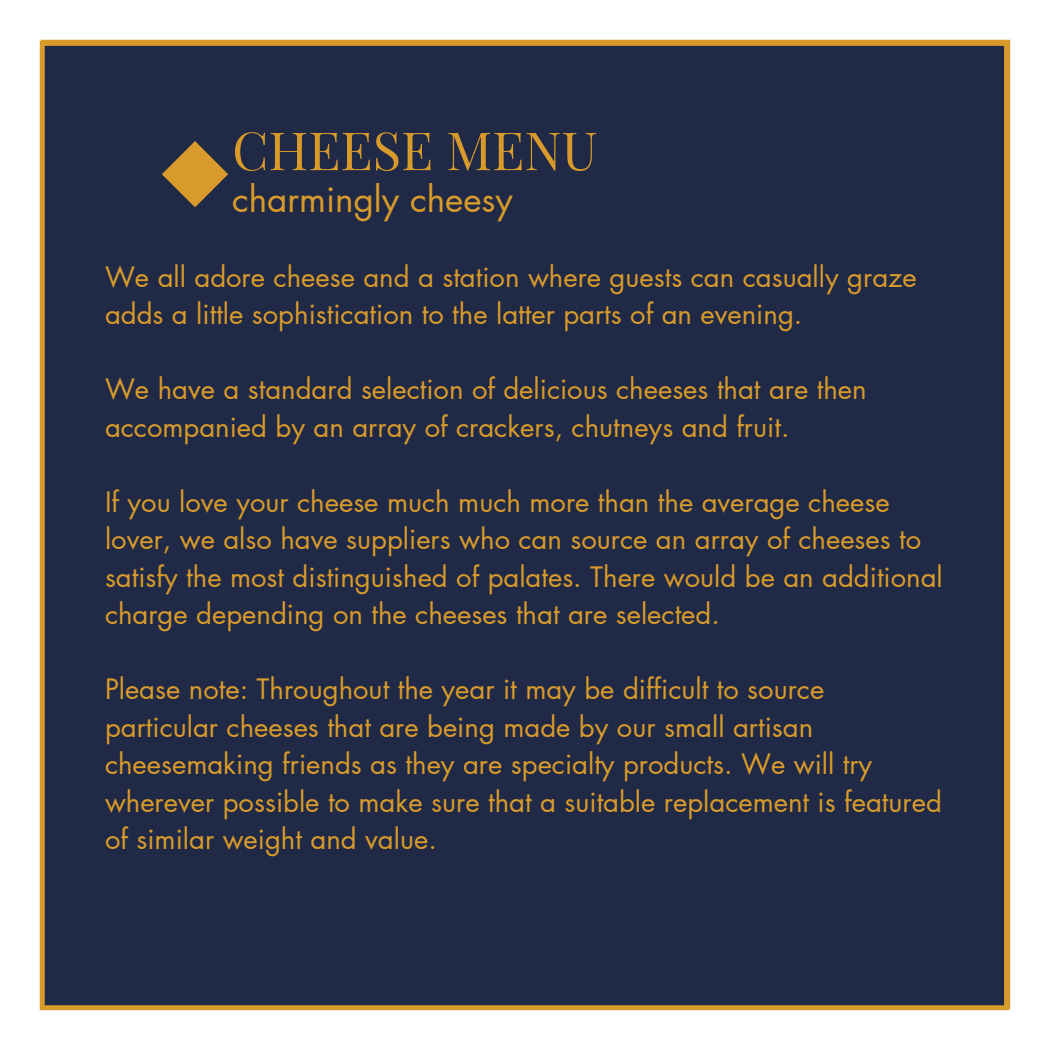
<style>
.page{position:relative;width:1050px;height:1050px;background:#fff}
.page>*{position:absolute;margin:0;border:0;box-sizing:border-box;transform-origin:0 0}
.t1{font:52.75px "Playfair Display SC";color:#d89b2b}
.t2{font:35px "Futura LT Pro";color:#d89b2b}
.t3{font:27.5px/37.5px "Futura LT Pro";color:#d89b2b}
</style>
<div class="page">
<div style="left:40px;top:41px;width:969px;height:969px;background:#202945"></div>
<svg style="left:162px;top:141px;width:67px;height:113px;background:#554a3d"></svg>
<h1 class="t1" style="left:232px;top:113px;width:367px">CHEESE MENU</h1>
<h2 class="t2" style="left:232px;top:184px;width:282px">charmingly cheesy</h2>
<p class="t3" style="left:105px;top:259px;width:813px">We all adore cheese and a station where guests can casually graze adds a little sophistication to the latter parts of an evening.</p>
<p class="t3" style="left:105px;top:372px;width:763px">We have a standard selection of delicious cheeses that are then accompanied by an array of crackers, chutneys and fruit.</p>
<p class="t3" style="left:105px;top:484px;width:839px">If you love your cheese much much more than the average cheese lover, we also have suppliers who can source an array of cheeses to satisfy the most distinguished of palates. There would be an additional charge depending on the cheeses that are selected.</p>
<p class="t3" style="left:105px;top:672px;width:838px">Please note: Throughout the year it may be difficult to source particular cheeses that are being made by our small artisan cheesemaking friends as they are specialty products. We will try wherever possible to make sure that a suitable replacement is featured of similar weight and value.</p>
</div>
